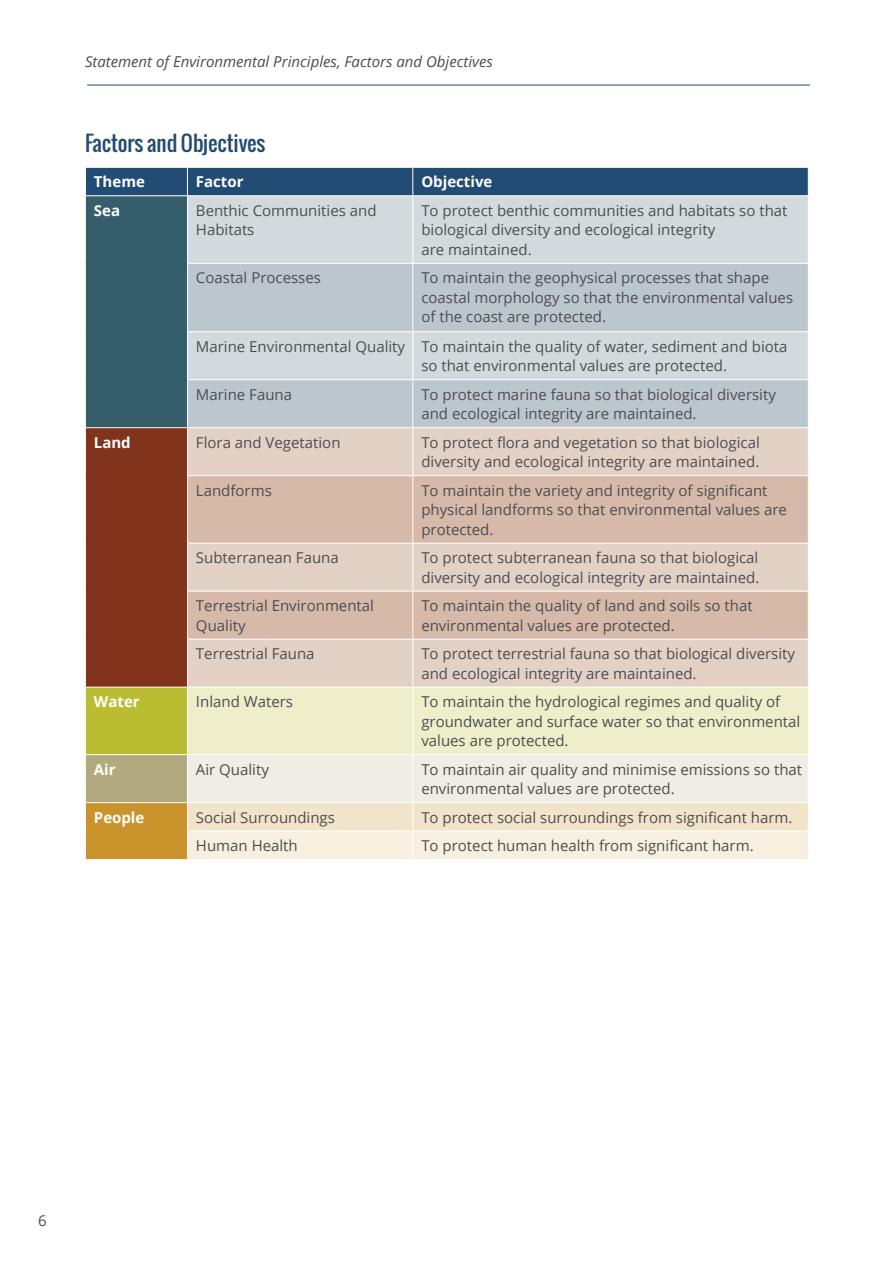
<style>
.page{position:relative;width:893px;height:1263px;background:#fff}
.page>*{position:absolute;margin:0;border:0;box-sizing:border-box;transform-origin:0 0}
.t1{font:21px "Oswald";color:#234c74}
.t2{font:15px/19.5px "Open Sans";color:#4d4d4f}
.t3{font:italic 15px "Open Sans";color:#4d4d4f}
.t4{font:700 15px "Open Sans";color:#fff}
</style>
<div class="page">
<hr style="left:87px;top:85px;width:723px;height:1px;background:#234b73">
<div style="left:85px;top:196px;width:102px;height:232px;background:#355e6a"></div>
<div style="left:188px;top:196px;width:620px;height:67px;background:#d3dadd"></div>
<svg style="left:188px;top:264px;width:620px;height:163px;background:#c2ccd1"></svg>
<div style="left:85px;top:428px;width:102px;height:259px;background:#82331b"></div>
<div style="left:188px;top:428px;width:620px;height:259px;background:#e3d1c6"></div>
<svg style="left:188px;top:476px;width:620px;height:163px;background:#dac0b2"></svg>
<div style="left:85px;top:687px;width:102px;height:68px;background:#babc31"></div>
<div style="left:85px;top:755px;width:102px;height:48px;background:#b3a97e"></div>
<div style="left:85px;top:803px;width:102px;height:56px;background:#ca932c"></div>
<div style="left:85px;top:167px;width:724px;height:28px;background:#234c74"></div>
<hr style="left:85px;top:196px;width:1px;height:67px;background:#fff">
<hr style="left:412px;top:196px;width:1px;height:67px;background:#fff">
<hr style="left:85px;top:263px;width:1px;height:69px;background:#fff">
<hr style="left:412px;top:264px;width:1px;height:67px;background:#fff">
<hr style="left:85px;top:332px;width:1px;height:48px;background:#fff">
<hr style="left:187px;top:331px;width:226px;height:1px;background:#fff">
<hr style="left:413px;top:331px;width:396px;height:1px;background:#fff">
<hr style="left:412px;top:332px;width:1px;height:47px;background:#fff">
<hr style="left:85px;top:380px;width:1px;height:47px;background:#fff">
<hr style="left:187px;top:379px;width:226px;height:1px;background:#fff">
<hr style="left:413px;top:379px;width:396px;height:1px;background:#fff">
<hr style="left:412px;top:380px;width:1px;height:47px;background:#fff">
<hr style="left:85px;top:427px;width:102px;height:1px;background:#fff">
<hr style="left:85px;top:428px;width:1px;height:48px;background:#fff">
<hr style="left:412px;top:428px;width:1px;height:47px;background:#fff">
<hr style="left:85px;top:476px;width:1px;height:67px;background:#fff">
<hr style="left:187px;top:475px;width:226px;height:1px;background:#fff">
<hr style="left:413px;top:475px;width:396px;height:1px;background:#fff">
<hr style="left:412px;top:476px;width:1px;height:67px;background:#fff">
<hr style="left:85px;top:543px;width:1px;height:48px;background:#fff">
<hr style="left:187px;top:543px;width:226px;height:1px;background:#fff">
<hr style="left:413px;top:543px;width:396px;height:1px;background:#fff">
<hr style="left:412px;top:543px;width:1px;height:48px;background:#fff">
<hr style="left:85px;top:591px;width:1px;height:48px;background:#fff">
<hr style="left:85px;top:639px;width:1px;height:48px;background:#fff">
<hr style="left:187px;top:591px;width:226px;height:1px;background:#fff">
<hr style="left:413px;top:591px;width:396px;height:1px;background:#fff">
<hr style="left:412px;top:591px;width:1px;height:48px;background:#fff">
<hr style="left:187px;top:639px;width:226px;height:1px;background:#fff">
<hr style="left:413px;top:639px;width:396px;height:1px;background:#fff">
<hr style="left:412px;top:639px;width:1px;height:48px;background:#fff">
<hr style="left:85px;top:755px;width:1px;height:47px;background:#fff">
<hr style="left:85px;top:802px;width:102px;height:1px;background:#fff">
<svg style="left:85px;top:803px;width:1px;height:56px"></svg>
<hr style="left:187px;top:167px;width:226px;height:1px;background:#fff">
<hr style="left:413px;top:167px;width:396px;height:1px;background:#fff">
<svg style="left:187px;top:687px;width:621px;height:172px;background:#f1ecd6"></svg>
<hr style="left:85px;top:687px;width:102px;height:1px;background:#fff">
<hr style="left:85px;top:687px;width:1px;height:67px;background:#fff">
<hr style="left:187px;top:687px;width:1px;height:67px;background:#fff">
<hr style="left:85px;top:754px;width:102px;height:1px;background:#fff">
<p class="t3" style="left:85px;top:51px;width:409px">Statement of Environmental Principles, Factors and Objectives</p>
<h1 class="t1" style="left:85px;top:128px;width:182px">Factors and Objectives</h1>
<p class="t4" style="left:94px;top:171px;width:52px">Theme</p>
<p class="t4" style="left:196px;top:171px;width:49px">Factor</p>
<p class="t4" style="left:421px;top:171px;width:73px">Objective</p>
<p class="t4" style="left:94px;top:200px;width:28px">Sea</p>
<p class="t2" style="left:196px;top:200px;width:182px">Benthic Communities and<br>Habitats</p>
<p class="t2" style="left:421px;top:200px;width:368px">To protect benthic communities and habitats so that biological diversity and ecological integrity<br>are maintained.</p>
<p class="t2" style="left:196px;top:268px;width:126px">Coastal Processes</p>
<p class="t2" style="left:421px;top:268px;width:373px">To maintain the geophysical processes that shape coastal morphology so that the environmental values of the coast are protected.</p>
<p class="t2" style="left:421px;top:336px;width:368px;text-indent:-225px">Marine Environmental Quality To maintain the quality of water, sediment and biota so that environmental values are protected.</p>
<p class="t2" style="left:196px;top:384px;width:98px">Marine Fauna</p>
<p class="t2" style="left:421px;top:384px;width:356px">To protect marine fauna so that biological diversity and ecological integrity are maintained.</p>
<p class="t4" style="left:94px;top:432px;width:38px">Land</p>
<p class="t2" style="left:196px;top:432px;width:146px">Flora and Vegetation</p>
<p class="t2" style="left:421px;top:432px;width:340px">To protect flora and vegetation so that biological diversity and ecological integrity are maintained.</p>
<p class="t2" style="left:196px;top:480px;width:77px">Landforms</p>
<p class="t2" style="left:421px;top:480px;width:367px">To maintain the variety and integrity of significant physical landforms so that environmental values are protected.</p>
<p class="t2" style="left:196px;top:547px;width:144px">Subterranean Fauna</p>
<p class="t2" style="left:421px;top:547px;width:339px">To protect subterranean fauna so that biological diversity and ecological integrity are maintained.</p>
<p class="t2" style="left:196px;top:595px;width:180px">Terrestrial Environmental<br>Quality</p>
<p class="t2" style="left:421px;top:595px;width:333px">To maintain the quality of land and soils so that environmental values are protected.</p>
<p class="t2" style="left:196px;top:643px;width:120px">Terrestrial Fauna</p>
<p class="t2" style="left:421px;top:643px;width:375px">To protect terrestrial fauna so that biological diversity and ecological integrity are maintained.</p>
<p class="t4" style="left:94px;top:691px;width:47px">Water</p>
<p class="t2" style="left:196px;top:691px;width:99px">Inland Waters</p>
<p class="t2" style="left:421px;top:691px;width:380px">To maintain the hydrological regimes and quality of groundwater and surface water so that environmental values are protected.</p>
<p class="t4" style="left:94px;top:758px;width:23px">Air</p>
<p class="t2" style="left:196px;top:759px;width:74px">Air Quality</p>
<p class="t2" style="left:421px;top:759px;width:382px">To maintain air quality and minimise emissions so that environmental values are protected.</p>
<p class="t4" style="left:94px;top:806px;width:52px">People</p>
<p class="t2" style="left:196px;top:807px;width:141px">Social Surroundings</p>
<p class="t2" style="left:421px;top:807px;width:373px">To protect social surroundings from significant harm.</p>
<p class="t2" style="left:196px;top:835px;width:103px">Human Health</p>
<p class="t2" style="left:421px;top:835px;width:334px">To protect human health from significant harm.</p>
<p class="t2" style="left:38px;top:1210px;width:10px">6</p>
</div>
